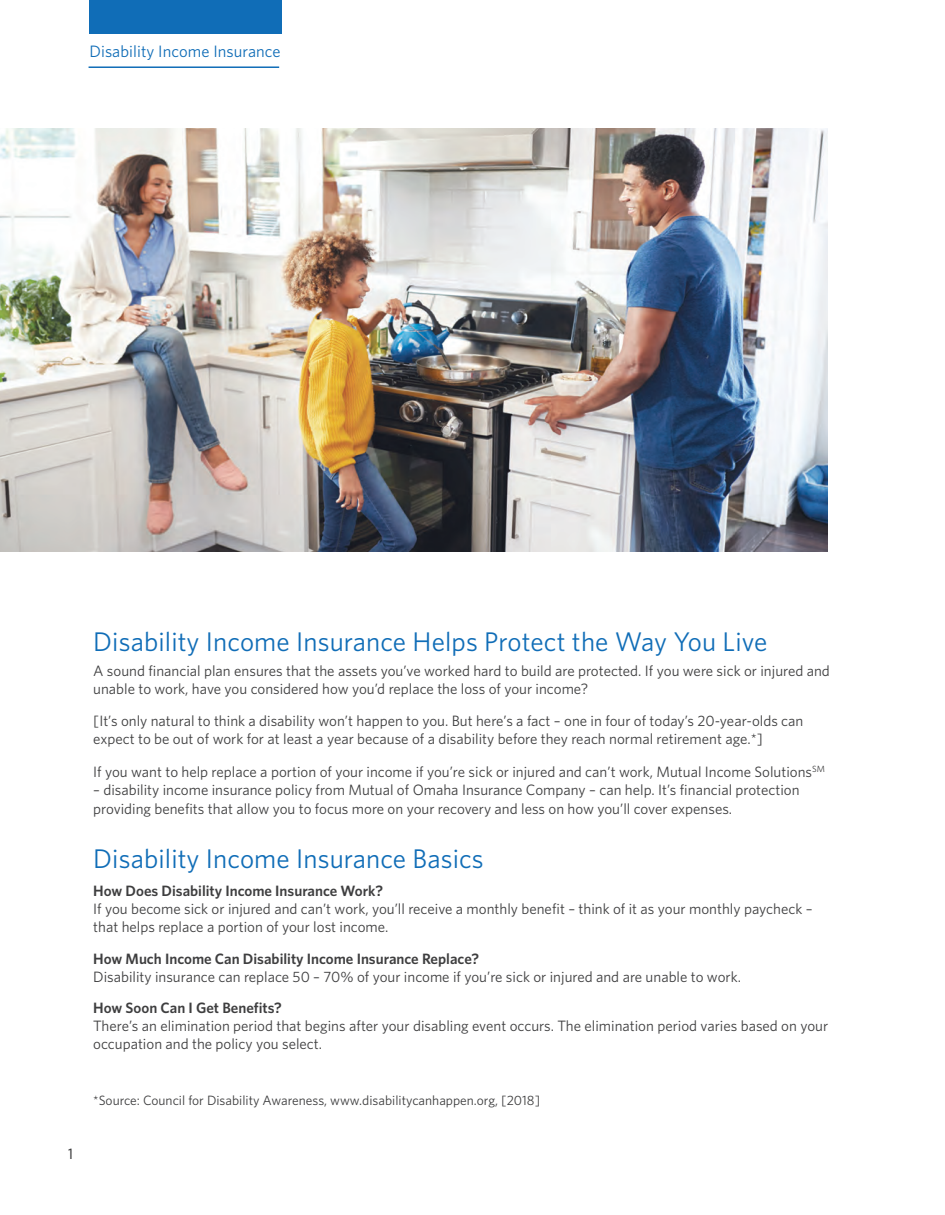
<style>
.page{position:relative;width:945px;height:1215px;background:#fff}
.page>*{position:absolute;margin:0;border:0;box-sizing:border-box;transform-origin:0 0}
.t1{font:27px "Whitney";letter-spacing:.005em;color:#106db7}
.t2{font:16.5px "Whitney";letter-spacing:.005em;color:#106db7}
.t3{font:15px/18px "Whitney";color:#3e3e3f}
.t4{font:600 15px "Whitney";color:#3e3e3f}
.t5{font:500 15px "Whitney Condensed";color:#3e3e3f}
.t6{font:13.5px "Whitney";color:#3e3e3f}
</style>
<div class="page">
<hr style="left:89px;top:66px;width:190px;height:2px;background:#106db7">
<div style="left:89px;top:0;width:192px;height:33px;background:#106db7"></div>
<img style="left:0;top:128px;width:828px;height:423px">
<p class="t2" style="left:89px;top:41px;width:193px">Disability Income Insurance</p>
<p class="t5" style="left:69px;top:1145px;width:6px">1</p>
<h1 class="t1" style="left:93px;top:623px;width:676px">Disability Income Insurance Helps Protect the Way You Live</h1>
<p class="t3" style="left:93px;top:661px;width:738px">A sound financial plan ensures that the assets you’ve worked hard to build are protected. If you were sick or injured and unable to work, have you considered how you’d replace the loss of your income?</p>
<p class="t3" style="left:93px;top:712px;width:712px">[It’s only natural to think a disability won’t happen to you. But here’s a fact – one in four of today’s 20-year-olds can expect to be out of work for at least a year because of a disability before they reach normal retirement age.*]</p>
<p class="t3" style="left:93px;top:762px;width:733px">If you want to help replace a portion of your income if you’re sick or injured and can’t work, Mutual Income Solutions<sup>SM</sup></p>
<p class="t3" style="left:93px;top:779px;width:708px;line-height:19.5px">– disability income insurance policy from Mutual of Omaha Insurance Company – can help. It’s financial protection providing benefits that allow you to focus more on your recovery and less on how you’ll cover expenses.</p>
<h1 class="t1" style="left:93px;top:841px;width:392px">Disability Income Insurance Basics</h1>
<p class="t4" style="left:93px;top:881px;width:291px">How Does Disability Income Insurance Work?</p>
<p class="t3" style="left:93px;top:900px;width:721px">If you become sick or injured and can’t work, you’ll receive a monthly benefit – think of it as your monthly paycheck – that helps replace a portion of your lost income.</p>
<p class="t4" style="left:93px;top:949px;width:387px">How Much Income Can Disability Income Insurance Replace?</p>
<p class="t3" style="left:93px;top:967px;width:649px">Disability insurance can replace 50 – 70% of your income if you’re sick or injured and are unable to work.</p>
<p class="t4" style="left:93px;top:998px;width:190px">How Soon Can I Get Benefits?</p>
<p class="t3" style="left:93px;top:1017px;width:736px">There’s an elimination period that begins after your disabling event occurs. The elimination period varies based on your occupation and the policy you select.</p>
<p class="t6" style="left:93px;top:1091px;width:448px">*Source: Council for Disability Awareness, www.disabilitycanhappen.org, [2018]</p>
</div>
